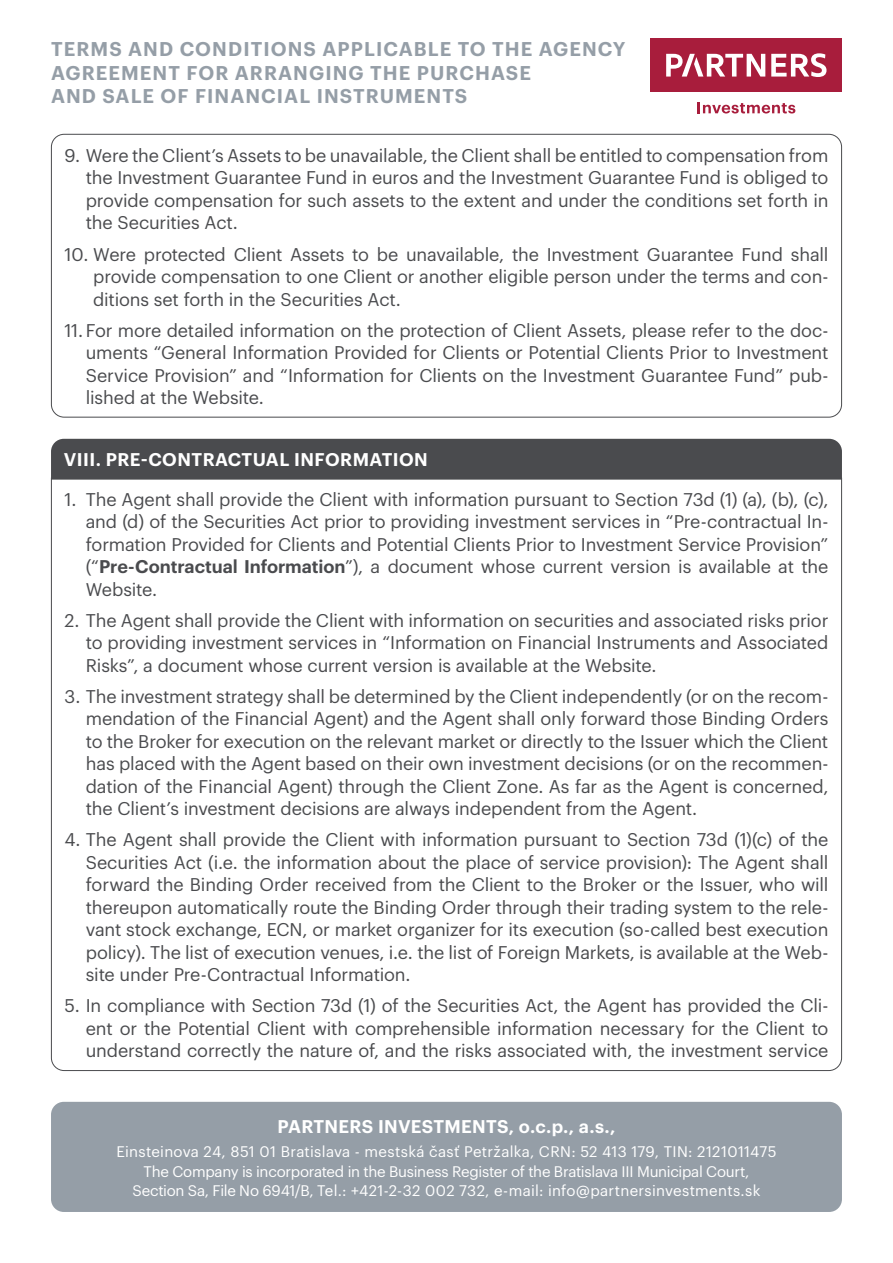
<style>
.page{position:relative;width:893px;height:1263px;background:#fff}
.page>*{position:absolute;margin:0;border:0;box-sizing:border-box;transform-origin:0 0}
.t1{font:600 19.5px/23.4px "Graphik";letter-spacing:.055em;color:#959ea7}
.t2{font:18px/22.5px "Graphik";letter-spacing:-.01em;color:#4a4b4e;text-align:justify}
.t3{font:600 18px "Graphik";letter-spacing:.02em;color:#fff}
.t4{font:15px/19.5px "Graphik";letter-spacing:.005em;color:#fff;text-align:center}
.s1{font-weight:600}
</style>
<div class="page">
<div style="left:51px;top:1102px;width:791px;height:110px;background:#959ea7;border-radius:13px"></div>
<div style="left:651px;top:38px;width:191px;height:54px;background:#a81d3c"></div>
<svg style="left:771px;top:53px;width:55px;height:24px"></svg>
<svg style="left:666px;top:54px;width:99px;height:23px"></svg>
<svg style="left:698px;top:102px;width:97px;height:11px"></svg>
<div style="left:51px;top:439px;width:791px;height:38px;background:#4a4b4e"></div>
<svg style="left:51px;top:477px;width:791px;height:594px"></svg>
<p class="t1" style="left:51px;top:36px;width:576px">TERMS AND CONDITIONS APPLICABLE TO THE AGENCY<br>AGREEMENT FOR ARRANGING THE PURCHASE<br>AND SALE OF FINANCIAL INSTRUMENTS</p>
<p class="t2" style="left:86px;top:143px;width:744px;text-indent:-21px">9. Were the Client’s Assets to be unavailable, the Client shall be entitled to compensation from the Investment Guarantee Fund in euros and the Investment Guarantee Fund is obliged to provide compensation for such assets to the extent and under the conditions set forth in the Securities Act.</p>
<p class="t2" style="left:93px;top:241px;width:737px;text-indent:-29px">10. Were protected Client Assets to be unavailable, the Investment Guarantee Fund shall provide compensation to one Client or another eligible person under the terms and con&shy;ditions set forth in the Securities Act.</p>
<p class="t2" style="left:86px;top:317px;width:744px;text-indent:-21px">11.For more detailed information on the protection of Client Assets, please refer to the doc&shy;uments “General Information Provided for Clients or Potential Clients Prior to Investment Service Provision” and “Information for Clients on the Investment Guarantee Fund” pub&shy;lished at the Website.</p>
<p class="t3" style="left:64px;top:446px;width:366px">VIII. PRE-CONTRACTUAL INFORMATION</p>
<p class="t2" style="left:86px;top:487px;width:744px;text-indent:-21px">1. The Agent shall provide the Client with information pursuant to Section 73d (1) (a), (b), (c), and (d) of the Securities Act prior to providing investment services in “Pre-contractual In&shy;formation Provided for Clients and Potential Clients Prior to Investment Service Provision” (“<span class="s1">Pre-Contractual Information</span>”), a document whose current version is available at the Website.</p>
<p class="t2" style="left:86px;top:608px;width:744px;text-indent:-21px">2. The Agent shall provide the Client with information on securities and associated risks prior to providing investment services in “Information on Financial Instruments and Associated Risks”, a document whose current version is available at the Website.</p>
<p class="t2" style="left:86px;top:684px;width:744px;text-indent:-21px">3. The investment strategy shall be determined by the Client independently (or on the recom&shy;mendation of the Financial Agent) and the Agent shall only forward those Binding Orders to the Broker for execution on the relevant market or directly to the Issuer which the Client has placed with the Agent based on their own investment decisions (or on the recommen&shy;dation of the Financial Agent) through the Client Zone. As far as the Agent is concerned, the Client’s investment decisions are always independent from the Agent.</p>
<p class="t2" style="left:86px;top:827px;width:744px;text-indent:-21px">4. The Agent shall provide the Client with information pursuant to Section 73d (1)(c) of the Securities Act (i.e. the information about the place of service provision): The Agent shall forward the Binding Order received from the Client to the Broker or the Issuer, who will thereupon automatically route the Binding Order through their trading system to the rele&shy;vant stock exchange, ECN, or market organizer for its execution (so-called best execution policy). The list of execution venues, i.e. the list of Foreign Markets, is available at the Web&shy;site under Pre-Contractual Information.</p>
<p class="t2" style="left:86px;top:993px;width:744px;text-indent:-21px">5. In compliance with Section 73d (1) of the Securities Act, the Agent has provided the Cli&shy;ent or the Potential Client with comprehensible information necessary for the Client to understand correctly the nature of, and the risks associated with, the investment service</p>
<p class="t3" style="left:278px;top:1113px;width:339px">PARTNERS INVESTMENTS, o.c.p., a.s.,</p>
<p class="t4" style="left:116px;top:1141px;width:662px">Einsteinova 24, 851 01 Bratislava - mestská časť Petržalka, CRN: 52 413 179, TIN: 2121011475<br>The Company is incorporated in the Business Register of the Bratislava III Municipal Court,<br>Section Sa, File No 6941/B, Tel.: +421-2-32 002 732, e-mail: info@partnersinvestments.sk</p>
</div>
